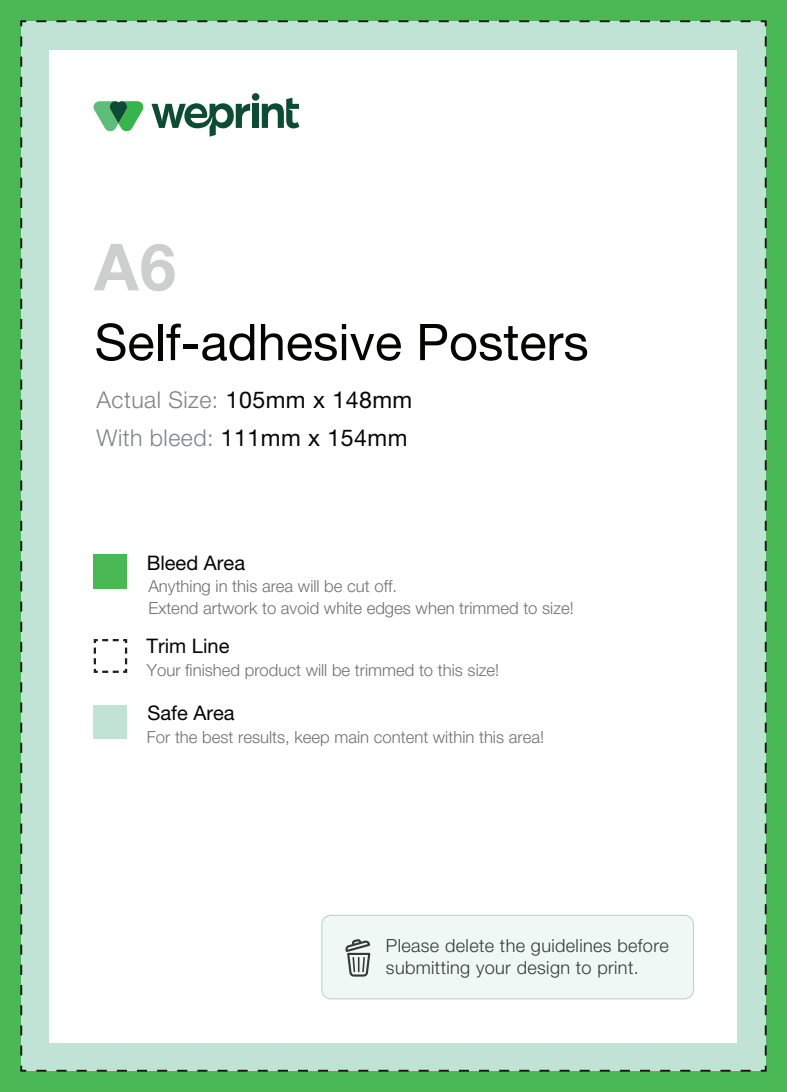
<style>
.page{position:relative;width:787px;height:1092px;background:#fff}
.page>*{position:absolute;margin:0;border:0;box-sizing:border-box;transform-origin:0 0}
.t1{font:65px "Helvetica Neue LT 75 Bd";color:#cdcece}
.t2{font:50.5px "Helvetica Neue LT 55 Rm";color:#050504}
.t3{font:23.25px "Helvetica Neue LT 45 Lt";letter-spacing:.02em;color:#808385}
.t4{font:23.25px "Helvetica Neue LT 55 Rm";letter-spacing:.02em;color:#050504}
.t5{font:20px "Helvetica Neue LT 55 Rm";color:#050504}
.t6{font:18px/21.5px "Helvetica Neue LT 45 Lt";letter-spacing:.02em;color:#373837}
.t7{font:16.75px/21.5px "Helvetica Neue LT 45 Lt";color:#6e7172}
.s1{font-family:"Helvetica Neue LT 55 Rm";color:#050504}
.s2{font-family:"Helvetica Neue LT 45 Lt";color:#808385}
</style>
<div class="page">
<div style="left:0;top:0;width:787px;height:1091px;background:#4bb856"></div>
<div style="left:21px;top:21px;width:744px;height:1049px;background:#c0e3d6"></div>
<svg style="left:19px;top:19px;width:9px;height:1036px"></svg>
<svg style="left:36px;top:19px;width:731px;height:9px"></svg>
<svg style="left:758px;top:36px;width:9px;height:1036px"></svg>
<svg style="left:19px;top:1063px;width:731px;height:9px"></svg>
<div style="left:50px;top:50px;width:687px;height:992px;background:#fff"></div>
<svg style="left:93px;top:101px;width:51px;height:31px"></svg>
<svg style="left:151px;top:103px;width:99px;height:34px"></svg>
<div style="left:252px;top:93px;width:7px;height:8px;background:#0c4c34;border-radius:50%"></div>
<div style="left:252px;top:104px;width:7px;height:24px;background:#0c4c34"></div>
<svg style="left:262px;top:98px;width:37px;height:30px"></svg>
<div style="left:322px;top:915px;width:371px;height:83px;background:#eff8f4;border-radius:9px"></div>
<div style="left:321px;top:914px;width:373px;height:85px;border:1px solid #0c4c34;border-radius:9px"></div>
<svg style="left:345px;top:939px;width:25px;height:37px"></svg>
<div style="left:93px;top:554px;width:34px;height:34px;background:#4bb856"></div>
<svg style="left:93px;top:639px;width:35px;height:34px"></svg>
<div style="left:93px;top:704px;width:34px;height:34px;background:#c0e3d6"></div>
<h1 class="t1" style="left:94px;top:226px;width:84px">A6</h1>
<h2 class="t2" style="left:94px;top:311px;width:495px">Self-adhesive Posters</h2>
<h3 class="t3" style="left:97px;top:386px;width:317px">Actual Size: <span class="s1">105mm x 148mm</span></h3>
<h3 class="t4" style="left:97px;top:423px;width:312px"><span class="s2">With bleed:</span> 111mm x 154mm</h3>
<p class="t5" style="left:147px;top:550px;width:100px">Bleed Area</p>
<p class="t7" style="left:148px;top:575px;width:427px">Anything in this area will be cut off.<br>Extend artwork to avoid white edges when trimmed to size!</p>
<p class="t5" style="left:147px;top:634px;width:84px">Trim Line</p>
<p class="t7" style="left:147px;top:658px;width:354px">Your finished product will be trimmed to this size!</p>
<p class="t5" style="left:147px;top:701px;width:89px">Safe Area</p>
<p class="t7" style="left:147px;top:725px;width:399px">For the best results, keep main content within this area!</p>
<p class="t6" style="left:386px;top:934px;width:284px">Please delete the guidelines before submitting your design to print.</p>
</div>
